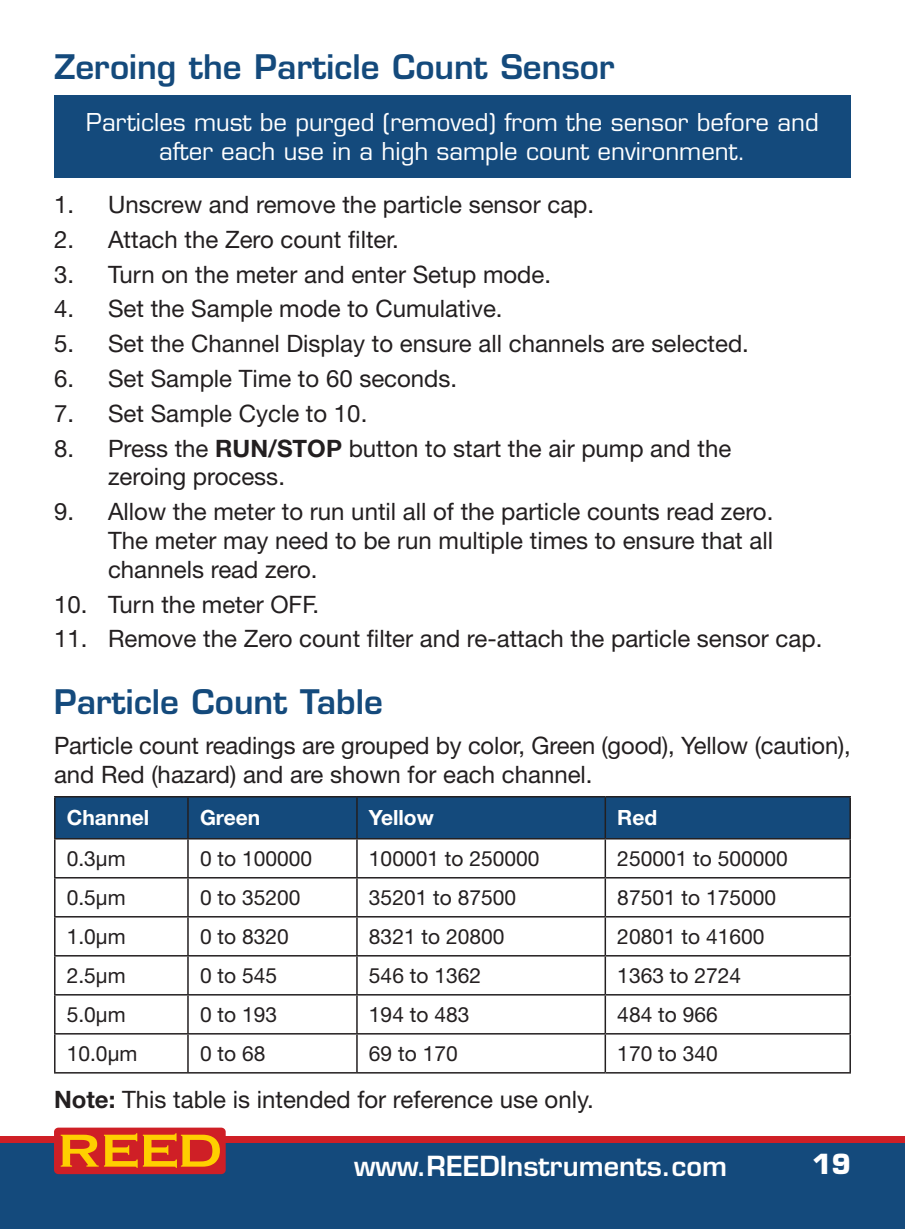
<style>
.page{position:relative;width:905px;height:1229px;background:#fff}
.page>*{position:absolute;margin:0;border:0;box-sizing:border-box;transform-origin:0 0}
.t1{font:600 33px "Eurostile LT Std";color:#144a7c}
.t2{font:600 27px "Eurostile LT Std";color:#fff}
.t3{font:700 27px "Eurostile LT Std";color:#fff}
.t4{font:24px/28.8px "Helvetica Neue LT Std";color:#231f20}
.t5{font:24px/28.8px "Eurostile LT Std";color:#fff;text-align:center}
.t6{font:21px "Helvetica Neue LT Std";color:#231f20}
.t7{font:700 21px "Helvetica Neue LT Std";color:#fff}
.s1{font-weight:700}
</style>
<div class="page">
<div style="left:0;top:1137px;width:904px;height:91px;background:#144a7c"></div>
<div style="left:0;top:1136px;width:904px;height:6px;background:#cf1f26"></div>
<div style="left:54px;top:1127px;width:172px;height:47px;background:#cf1f26;border-radius:4px"></div>
<svg style="left:61px;top:1133px;width:159px;height:34px"></svg>
<div style="left:54px;top:96px;width:796px;height:82px;background:#144a7c"></div>
<div style="left:56px;top:797px;width:793px;height:41px;background:#144a7c"></div>
<hr style="left:187px;top:797px;width:2px;height:41px;background:#231f20">
<hr style="left:356px;top:797px;width:2px;height:41px;background:#231f20">
<hr style="left:604px;top:797px;width:2px;height:41px;background:#231f20">
<hr style="left:187px;top:839px;width:2px;height:38px;background:#231f20">
<hr style="left:356px;top:839px;width:2px;height:38px;background:#231f20">
<hr style="left:604px;top:839px;width:2px;height:38px;background:#231f20">
<hr style="left:54px;top:877px;width:134px;height:1px;background:#231f20">
<hr style="left:188px;top:877px;width:169px;height:1px;background:#231f20">
<hr style="left:187px;top:878px;width:2px;height:38px;background:#231f20">
<hr style="left:357px;top:877px;width:248px;height:1px;background:#231f20">
<hr style="left:356px;top:878px;width:2px;height:38px;background:#231f20">
<hr style="left:605px;top:877px;width:246px;height:1px;background:#231f20">
<hr style="left:604px;top:878px;width:2px;height:38px;background:#231f20">
<hr style="left:54px;top:916px;width:134px;height:1px;background:#231f20">
<hr style="left:188px;top:916px;width:169px;height:1px;background:#231f20">
<hr style="left:187px;top:917px;width:2px;height:38px;background:#231f20">
<hr style="left:357px;top:916px;width:248px;height:1px;background:#231f20">
<hr style="left:356px;top:917px;width:2px;height:38px;background:#231f20">
<hr style="left:605px;top:916px;width:246px;height:1px;background:#231f20">
<hr style="left:604px;top:917px;width:2px;height:38px;background:#231f20">
<hr style="left:54px;top:955px;width:134px;height:1px;background:#231f20">
<hr style="left:188px;top:955px;width:169px;height:1px;background:#231f20">
<hr style="left:187px;top:956px;width:2px;height:38px;background:#231f20">
<hr style="left:357px;top:955px;width:248px;height:1px;background:#231f20">
<hr style="left:356px;top:956px;width:2px;height:38px;background:#231f20">
<hr style="left:605px;top:955px;width:246px;height:1px;background:#231f20">
<hr style="left:604px;top:956px;width:2px;height:38px;background:#231f20">
<hr style="left:54px;top:994px;width:134px;height:1px;background:#231f20">
<hr style="left:188px;top:994px;width:169px;height:1px;background:#231f20">
<hr style="left:187px;top:995px;width:2px;height:38px;background:#231f20">
<hr style="left:357px;top:994px;width:248px;height:1px;background:#231f20">
<hr style="left:356px;top:995px;width:2px;height:38px;background:#231f20">
<hr style="left:605px;top:994px;width:246px;height:1px;background:#231f20">
<hr style="left:604px;top:995px;width:2px;height:38px;background:#231f20">
<hr style="left:54px;top:1033px;width:134px;height:1px;background:#231f20">
<hr style="left:188px;top:1033px;width:169px;height:1px;background:#231f20">
<hr style="left:187px;top:1034px;width:2px;height:38px;background:#231f20">
<hr style="left:357px;top:1033px;width:248px;height:1px;background:#231f20">
<hr style="left:356px;top:1034px;width:2px;height:38px;background:#231f20">
<hr style="left:605px;top:1033px;width:246px;height:1px;background:#231f20">
<hr style="left:604px;top:1034px;width:2px;height:38px;background:#231f20">
<hr style="left:54px;top:796px;width:134px;height:1px;background:#231f20">
<hr style="left:54px;top:797px;width:2px;height:41px;background:#231f20">
<hr style="left:188px;top:796px;width:169px;height:1px;background:#231f20">
<hr style="left:357px;top:796px;width:248px;height:1px;background:#231f20">
<hr style="left:605px;top:796px;width:246px;height:1px;background:#231f20">
<hr style="left:849px;top:797px;width:1px;height:41px;background:#231f20">
<hr style="left:54px;top:838px;width:134px;height:1px;background:#231f20">
<hr style="left:188px;top:838px;width:169px;height:1px;background:#231f20">
<hr style="left:357px;top:838px;width:248px;height:1px;background:#231f20">
<hr style="left:605px;top:838px;width:246px;height:1px;background:#231f20">
<hr style="left:54px;top:839px;width:2px;height:38px;background:#231f20">
<hr style="left:849px;top:839px;width:1px;height:38px;background:#231f20">
<hr style="left:54px;top:878px;width:2px;height:38px;background:#231f20">
<hr style="left:849px;top:878px;width:1px;height:38px;background:#231f20">
<hr style="left:54px;top:917px;width:2px;height:38px;background:#231f20">
<hr style="left:849px;top:917px;width:1px;height:38px;background:#231f20">
<hr style="left:54px;top:956px;width:2px;height:38px;background:#231f20">
<hr style="left:849px;top:956px;width:1px;height:38px;background:#231f20">
<hr style="left:54px;top:995px;width:2px;height:38px;background:#231f20">
<hr style="left:849px;top:995px;width:1px;height:38px;background:#231f20">
<hr style="left:54px;top:1034px;width:2px;height:38px;background:#231f20">
<hr style="left:849px;top:1034px;width:1px;height:38px;background:#231f20">
<hr style="left:54px;top:1072px;width:134px;height:1px;background:#231f20">
<hr style="left:188px;top:1072px;width:169px;height:1px;background:#231f20">
<hr style="left:357px;top:1072px;width:248px;height:1px;background:#231f20">
<hr style="left:605px;top:1072px;width:246px;height:1px;background:#231f20">
<h1 class="t1" style="left:54px;top:46px;width:562px">Zeroing the Particle Count Sensor</h1>
<p class="t5" style="left:86px;top:108px;width:734px">Particles must be purged (removed) from the sensor before and after each use in a high sample count environment.</p>
<p class="t4" style="left:54px;top:190px;width:541px">1. Unscrew and remove the particle sensor cap.</p>
<p class="t4" style="left:54px;top:224px;width:346px">2. Attach the Zero count filter.</p>
<p class="t4" style="left:54px;top:259px;width:498px">3. Turn on the meter and enter Setup mode.</p>
<p class="t4" style="left:54px;top:294px;width:450px">4. Set the Sample mode to Cumulative.</p>
<p class="t4" style="left:54px;top:329px;width:696px">5. Set the Channel Display to ensure all channels are selected.</p>
<p class="t4" style="left:54px;top:364px;width:405px">6. Set Sample Time to 60 seconds.</p>
<p class="t4" style="left:54px;top:398px;width:315px">7. Set Sample Cycle to 10.</p>
<p class="t4" style="left:108px;top:433px;width:624px;text-indent:-54px">8. Press the <span class="s1">RUN/STOP</span> button to start the air pump and the zeroing process.</p>
<p class="t4" style="left:108px;top:497px;width:666px;text-align:justify;text-indent:-54px">9. Allow the meter to run until all of the particle counts read zero.<br>The meter may need to be run multiple times to ensure that all channels read zero.</p>
<p class="t4" style="left:54px;top:589px;width:266px">10. Turn the meter OFF.</p>
<p class="t4" style="left:54px;top:624px;width:769px">11. Remove the Zero count filter and re-attach the particle sensor cap.</p>
<h1 class="t1" style="left:54px;top:681px;width:330px">Particle Count Table</h1>
<p class="t4" style="left:54px;top:730px;width:798px">Particle count readings are grouped by color, Green (good), Yellow (caution), and Red (hazard) and are shown for each channel.</p>
<p class="t7" style="left:67px;top:804px;width:84px">Channel</p>
<p class="t7" style="left:200px;top:804px;width:62px">Green</p>
<p class="t7" style="left:369px;top:804px;width:66px">Yellow</p>
<p class="t7" style="left:617px;top:804px;width:42px">Red</p>
<p class="t6" style="left:67px;top:845px;width:60px">0.3μm</p>
<p class="t6" style="left:200px;top:845px;width:114px">0 to 100000</p>
<p class="t6" style="left:369px;top:845px;width:172px">100001 to 250000</p>
<p class="t6" style="left:617px;top:845px;width:172px">250001 to 500000</p>
<p class="t6" style="left:67px;top:884px;width:60px">0.5μm</p>
<p class="t6" style="left:200px;top:884px;width:102px">0 to 35200</p>
<p class="t6" style="left:369px;top:884px;width:149px">35201 to 87500</p>
<p class="t6" style="left:617px;top:884px;width:160px">87501 to 175000</p>
<p class="t6" style="left:67px;top:923px;width:60px">1.0μm</p>
<p class="t6" style="left:200px;top:923px;width:90px">0 to 8320</p>
<p class="t6" style="left:369px;top:923px;width:137px">8321 to 20800</p>
<p class="t6" style="left:617px;top:923px;width:149px">20801 to 41600</p>
<p class="t6" style="left:67px;top:962px;width:60px">2.5μm</p>
<p class="t6" style="left:200px;top:962px;width:79px">0 to 545</p>
<p class="t6" style="left:369px;top:962px;width:114px">546 to 1362</p>
<p class="t6" style="left:617px;top:962px;width:125px">1363 to 2724</p>
<p class="t6" style="left:67px;top:1001px;width:60px">5.0μm</p>
<p class="t6" style="left:200px;top:1001px;width:79px">0 to 193</p>
<p class="t6" style="left:369px;top:1001px;width:102px">194 to 483</p>
<p class="t6" style="left:617px;top:1001px;width:102px">484 to 966</p>
<p class="t6" style="left:67px;top:1040px;width:72px">10.0μm</p>
<p class="t6" style="left:200px;top:1040px;width:67px">0 to 68</p>
<p class="t6" style="left:369px;top:1040px;width:90px">69 to 170</p>
<p class="t6" style="left:617px;top:1040px;width:102px">170 to 340</p>
<p class="t4" style="left:54px;top:1085px;width:541px"><span class="s1">Note:</span> This table is intended for reference use only.</p>
<p class="t2" style="left:354px;top:1148px;width:374px">www.REEDInstruments.com</p>
<p class="t3" style="left:812px;top:1147px;width:40px">19</p>
</div>
